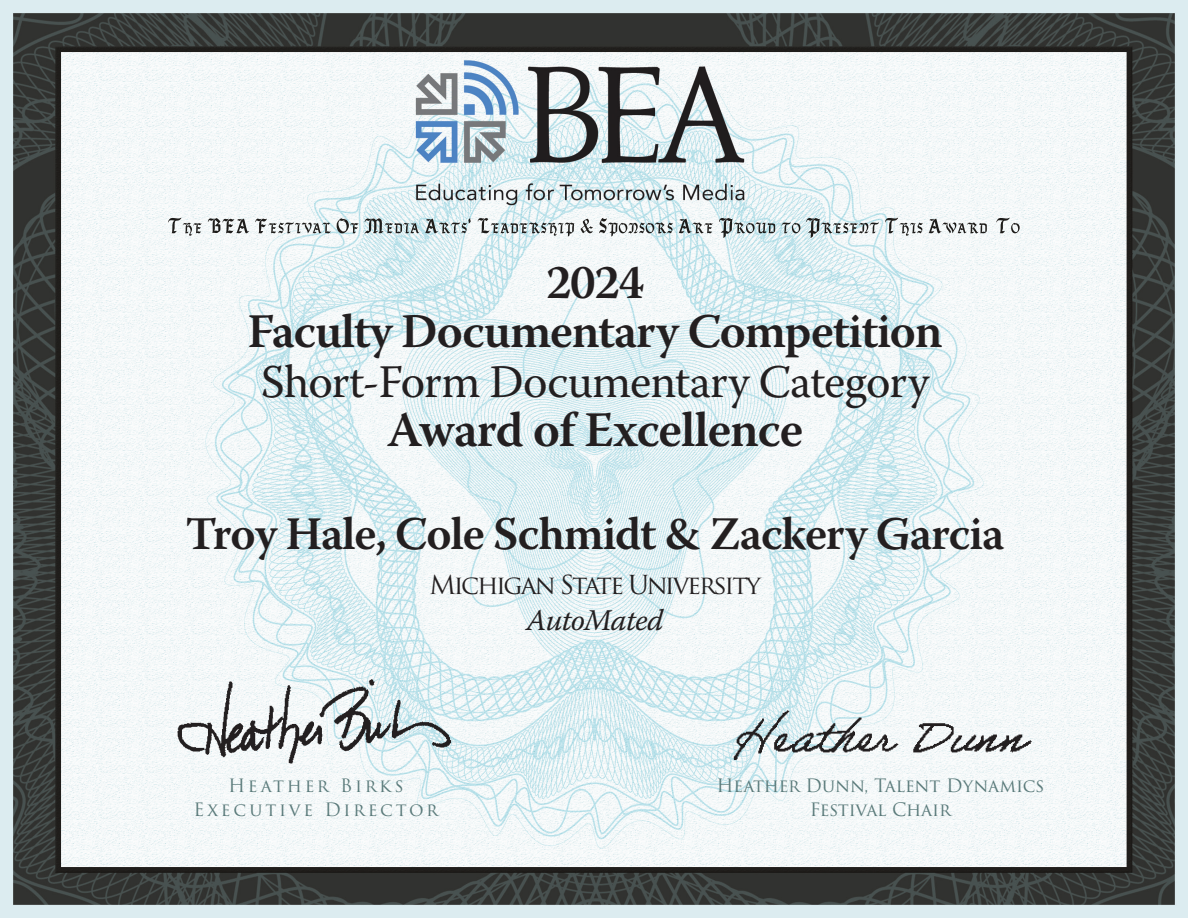
<style>
.page{position:relative;width:1188px;height:918px;background:#fff}
.page>*{position:absolute;margin:0;border:0;box-sizing:border-box;transform-origin:0 0}
.t1{font:600 49.5px "Warnock Pro";letter-spacing:-.02em;color:#231f20}
.t2{font:600 48px/49.5px "Warnock Pro";letter-spacing:-.025em;color:#231f20;text-align:center}
.t3{font:600 46.5px "Warnock Pro";letter-spacing:-.025em;color:#231f20}
.t4{font:46.5px "Warnock Pro";letter-spacing:-.02em;color:#231f20}
.t5{font:italic 30px "Warnock Pro";letter-spacing:-.025em;color:#231f20}
.t6{font:25.5px "Trajan Pro";letter-spacing:-.085em;color:#231f20}
.t7{font:18px/24px "Trajan Pro 3";letter-spacing:-.01em;color:#5a7a7a;text-align:center}
.t8{font:18px/24px "Trajan Pro 3";letter-spacing:.15em;color:#5a7a7a;text-align:center}
</style>
<div class="page">
<img style="left:0;top:0;width:1188px;height:918px">
<img style="left:112px;top:648px;width:429px;height:134px">
<img style="left:670px;top:660px;width:418px;height:150px">
<img style="left:168px;top:218px;width:842px;height:15px">
<h2 class="t2" style="left:247px;top:256px;width:697px">2024<br>Faculty Documentary Competition</h2>
<h3 class="t4" style="left:261px;top:353px;width:670px">Short-Form Documentary Category</h3>
<h1 class="t1" style="left:387px;top:400px;width:418px">Award of Excellence</h1>
<h3 class="t3" style="left:186px;top:506px;width:821px">Troy Hale, Cole Schmidt &amp; Zackery Garcia</h3>
<h3 class="t6" style="left:429px;top:569px;width:333px">Michigan State University</h3>
<h3 class="t5" style="left:527px;top:602px;width:138px">AutoMated</h3>
<p class="t8" style="left:193px;top:774px;width:246px">Heather Birks<br>Executive Director</p>
<p class="t7" style="left:716px;top:774px;width:330px">Heather Dunn, Talent Dynamics<br>Festival Chair</p>
</div>
